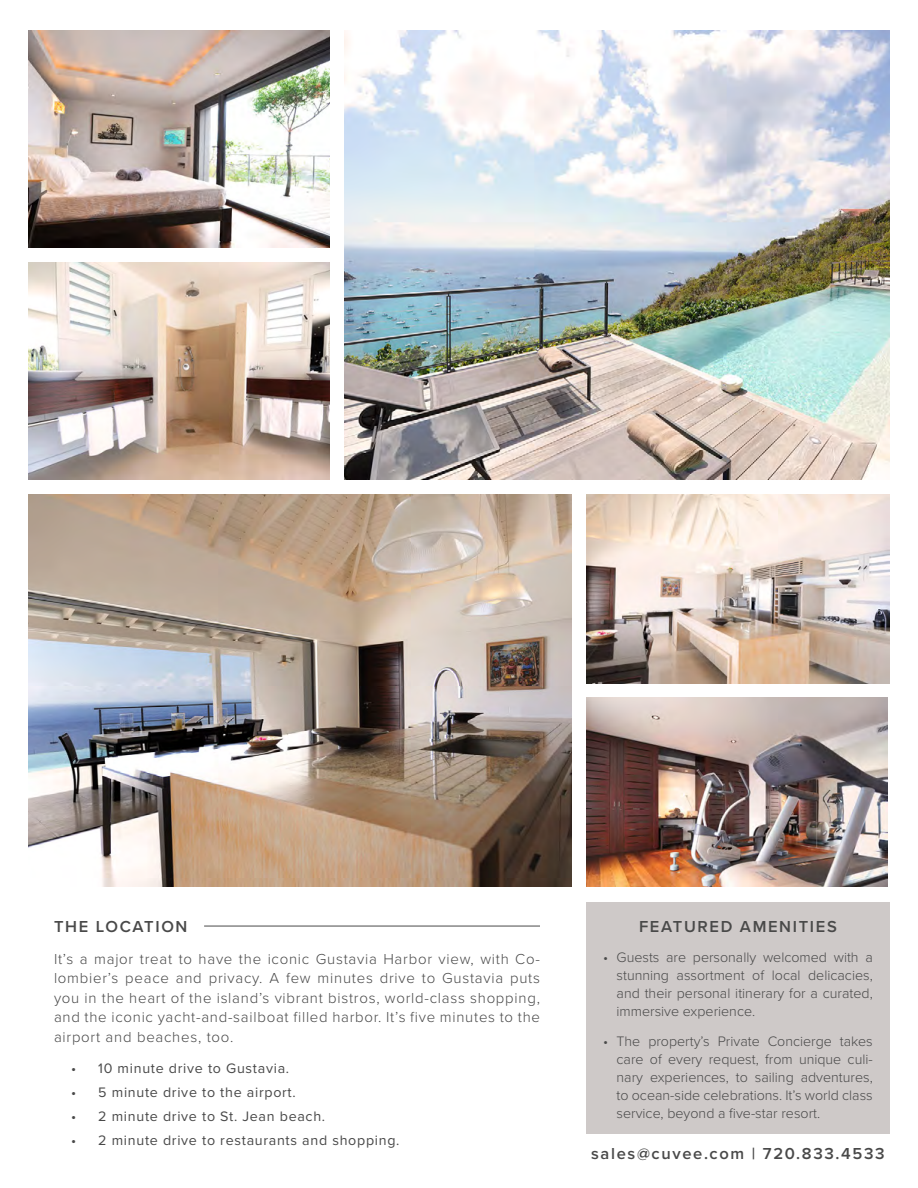
<style>
.page{position:relative;width:918px;height:1188px;background:#fff}
.page>*{position:absolute;margin:0;border:0;box-sizing:border-box;transform-origin:0 0}
.t1{font:600 16.5px "Proxima Nova";letter-spacing:.1em;color:#494949}
.t2{font:300 15px/19.5px "Proxima Nova";letter-spacing:.05em;color:#494949;text-align:justify}
.t3{font:300 14.25px/18px "Proxima Nova";color:#494949;text-align:justify}
.t4{font:14.25px "Proxima Nova";letter-spacing:.05em;color:#494949}
</style>
<div class="page">
<img style="left:586px;top:494px;width:304px;height:190px">
<img style="left:586px;top:697px;width:301px;height:190px">
<img style="left:345px;top:30px;width:545px;height:449px">
<img style="left:28px;top:262px;width:302px;height:217px">
<img style="left:28px;top:30px;width:302px;height:217px">
<img style="left:28px;top:494px;width:543px;height:393px">
<div style="left:586px;top:902px;width:304px;height:232px;background:#cec9c8"></div>
<hr style="left:204px;top:926px;width:336px;height:1px;background:#494949">
<p class="t1" style="left:54px;top:914px;width:135px">THE LOCATION</p>
<p class="t2" style="left:54px;top:948px;width:488px">It’s a major treat to have the iconic Gustavia Harbor view, with Co&shy;lombier’s peace and privacy. A few minutes drive to Gustavia puts you in the heart of the island’s vibrant bistros, world-class shopping, and the iconic yacht-and-sailboat filled harbor. It’s five minutes to the airport and beaches, too.</p>
<p class="t4" style="left:71px;top:1057px;width:219px">• 10 minute drive to Gustavia.</p>
<p class="t4" style="left:71px;top:1081px;width:226px">• 5 minute drive to the airport.</p>
<p class="t4" style="left:71px;top:1105px;width:255px">• 2 minute drive to St. Jean beach.</p>
<p class="t4" style="left:71px;top:1129px;width:330px">• 2 minute drive to restaurants and shopping.</p>
<p class="t1" style="left:639px;top:914px;width:199px">FEATURED AMENITIES</p>
<p class="t3" style="left:617px;top:948px;width:258px;text-indent:-13px">• Guests are personally welcomed with a stunning assortment of local delicacies, and their personal itinerary for a curated, immersive experience.</p>
<p class="t3" style="left:617px;top:1032px;width:258px;text-indent:-13px">• The property’s Private Concierge takes care of every request, from unique culi&shy;nary experiences, to sailing adventures, to ocean-side celebrations. It’s world class service, beyond a five-star resort.</p>
<p class="t1" style="left:591px;top:1141px;width:295px">sales@cuvee.com | 720.833.4533</p>
</div>
